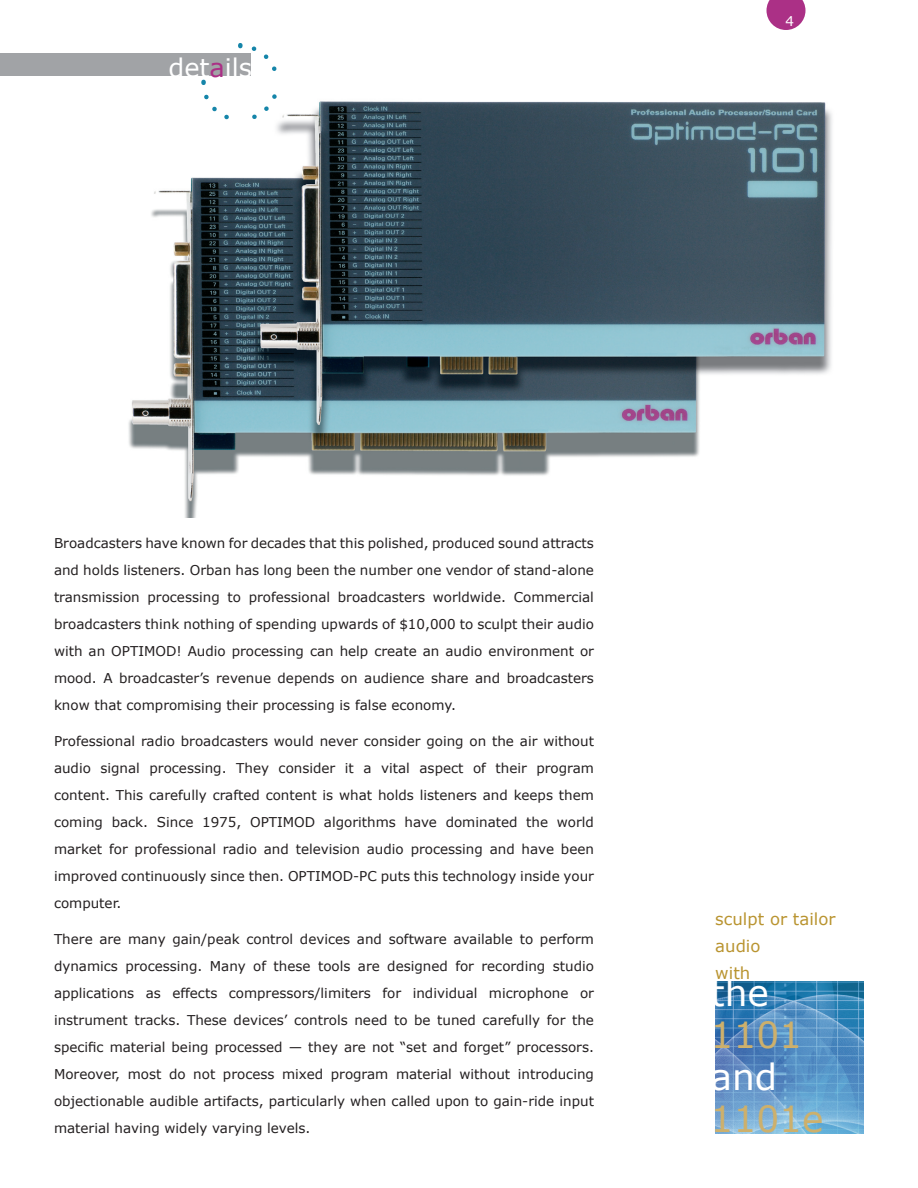
<style>
.page{position:relative;width:918px;height:1188px;background:#fff}
.page>*{position:absolute;margin:0;border:0;box-sizing:border-box;transform-origin:0 0}
.t1{font:36px "Verdana";color:#cdb06c}
.t2{font:36px "Verdana";color:#fff}
.t3{font:25.5px "Verdana";color:#fff}
.t4{font:16.5px/27px "Verdana";color:#b99430}
.t5{font:13.5px/27px "Verdana";color:#231f20;text-align:justify}
.t6{font:13.5px "Verdana";color:#fff}
.s1{color:#ab3086}
</style>
<div class="page">
<svg style="left:766px;top:0;width:40px;height:30px"></svg>
<img style="left:107px;top:53px;width:725px;height:465px">
<svg style="left:200px;top:91px;width:41px;height:33px"></svg>
<svg style="left:248px;top:81px;width:34px;height:42px"></svg>
<svg style="left:240px;top:43px;width:40px;height:32px"></svg>
<div style="left:0;top:54px;width:251px;height:22px;background:#a1a3a6"></div>
<img style="left:715px;top:981px;width:149px;height:153px">
<h2 class="t3" style="left:169px;top:51px;width:85px">det<span class="s1">a</span>ils</h2>
<p class="t6" style="left:786px;top:12px;width:10px">4</p>
<p class="t5" style="left:54px;top:529px;width:542px">Broadcasters have known for decades that this polished, produced sound attracts and holds listeners. Orban has long been the number one vendor of stand-alone transmission processing to professional broadcasters worldwide. Commercial broadcasters think nothing of spending upwards of $10,000 to sculpt their audio with an OPTIMOD! Audio processing can help create an audio environment or mood. A broadcaster’s revenue depends on audience share and broadcasters know that compromising their processing is false economy.</p>
<p class="t5" style="left:54px;top:727px;width:542px">Professional radio broadcasters would never consider going on the air without audio signal processing. They consider it a vital aspect of their program content. This carefully crafted content is what holds listeners and keeps them coming back. Since 1975, OPTIMOD algorithms have dominated the world market for professional radio and television audio processing and have been improved continuously since then. OPTIMOD-PC puts this technology inside your computer.</p>
<p class="t5" style="left:54px;top:925px;width:542px">There are many gain/peak control devices and software available to perform dynamics processing. Many of these tools are designed for recording studio applications as effects compressors/limiters for individual microphone or instrument tracks. These devices’ controls need to be tuned carefully for the specific material being processed — they are not “set and forget” processors.<br>Moreover, most do not process mixed program material without introducing objectionable audible artifacts, particularly when called upon to gain-ride input material having widely varying levels.</p>
<p class="t4" style="left:715px;top:905px;width:122px">sculpt or tailor audio<br>with</p>
<h1 class="t2" style="left:711px;top:970px;width:60px">the</h1>
<h1 class="t1" style="left:711px;top:1012px;width:93px">1101</h1>
<h1 class="t2" style="left:711px;top:1054px;width:68px">and</h1>
<h1 class="t1" style="left:711px;top:1096px;width:115px">1101e</h1>
</div>
